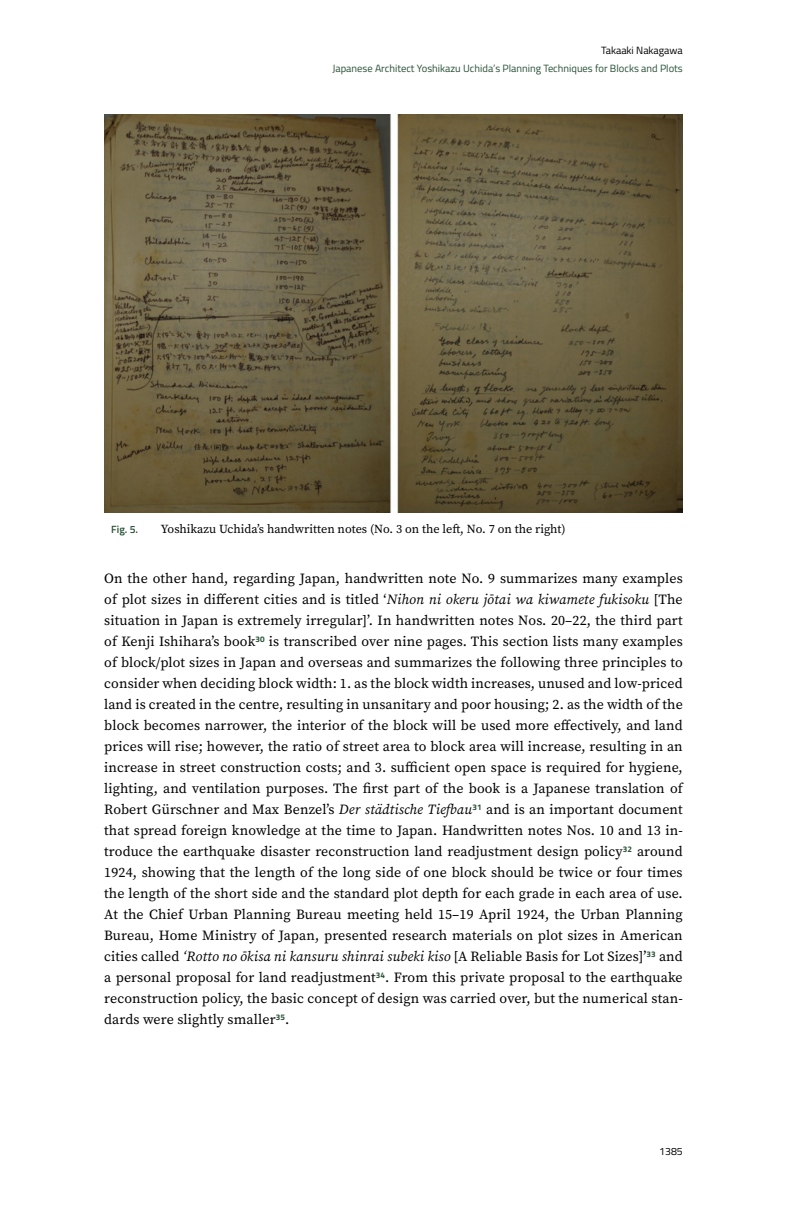
<style>
.page{position:relative;width:797px;height:1206px;background:#fff}
.page>*{position:absolute;margin:0;border:0;box-sizing:border-box;transform-origin:0 0}
.t1{font:14px/21px "Source Serif Pro";letter-spacing:.01em;color:#000;text-align:justify}
.t2{font:12.25px "Source Serif Pro";color:#000}
.t3{font:10.5px "Titillium Web";color:#285136}
.t4{font:10.5px "Titillium Web";color:#000}
.t5{font:600 10.5px "Titillium Web";color:#285136}
.s1{font-style:italic}
</style>
<div class="page">
<img style="left:104px;top:114px;width:578px;height:399px">
<p class="t4" style="left:601px;top:43px;width:83px">Takaaki Nakagawa</p>
<p class="t3" style="left:332px;top:60px;width:351px">Japanese Architect Yoshikazu Uchida’s Planning Techniques for Blocks and Plots</p>
<p class="t5" style="left:111px;top:521px;width:28px">Fig. 5.</p>
<p class="t2" style="left:161px;top:520px;width:406px">Yoshikazu Uchida’s handwritten notes (No. 3 on the left, No. 7 on the right)</p>
<p class="t1" style="left:104px;top:568px;width:579px">On the other hand, regarding Japan, handwritten note No. 9 summarizes many examples of plot sizes in different cities and is titled ‘<span class="s1">Nihon ni okeru jōtai wa kiwamete fukisoku</span> [The situation in Japan is extremely irregular]’. In handwritten notes Nos. 20–22, the third part of Kenji Ishihara’s book<sup>30</sup> is transcribed over nine pages. This section lists many examples of block/plot sizes in Japan and overseas and summarizes the following three principles to consider when deciding block width: 1. as the block width increases, unused and low-priced land is created in the centre, resulting in unsanitary and poor housing; 2. as the width of the block becomes narrower, the interior of the block will be used more effectively, and land prices will rise; however, the ratio of street area to block area will increase, resulting in an increase in street construction costs; and 3. sufficient open space is required for hygiene, lighting, and ventilation purposes. The first part of the book is a Japanese translation of Robert Gürschner and Max Benzel’s <span class="s1">Der städtische Tiefbau</span><sup>31</sup> and is an important document that spread foreign knowledge at the time to Japan. Handwritten notes Nos. 10 and 13 in&shy;troduce the earthquake disaster reconstruction land readjustment design policy<sup>32</sup> around 1924, showing that the length of the long side of one block should be twice or four times the length of the short side and the standard plot depth for each grade in each area of use.<br>At the Chief Urban Planning Bureau meeting held 15–19 April 1924, the Urban Planning Bureau, Home Ministry of Japan, presented research materials on plot sizes in American cities called <span class="s1">‘Rotto no ōkisa ni kansuru shinrai subeki kiso</span> [A Reliable Basis for Lot Sizes]’<sup>33</sup> and a personal proposal for land readjustment<sup>34</sup>. From this private proposal to the earthquake reconstruction policy, the basic concept of design was carried over, but the numerical stan&shy;dards were slightly smaller<sup>35</sup>.</p>
<p class="t4" style="left:659px;top:1143px;width:25px">1385</p>
</div>
